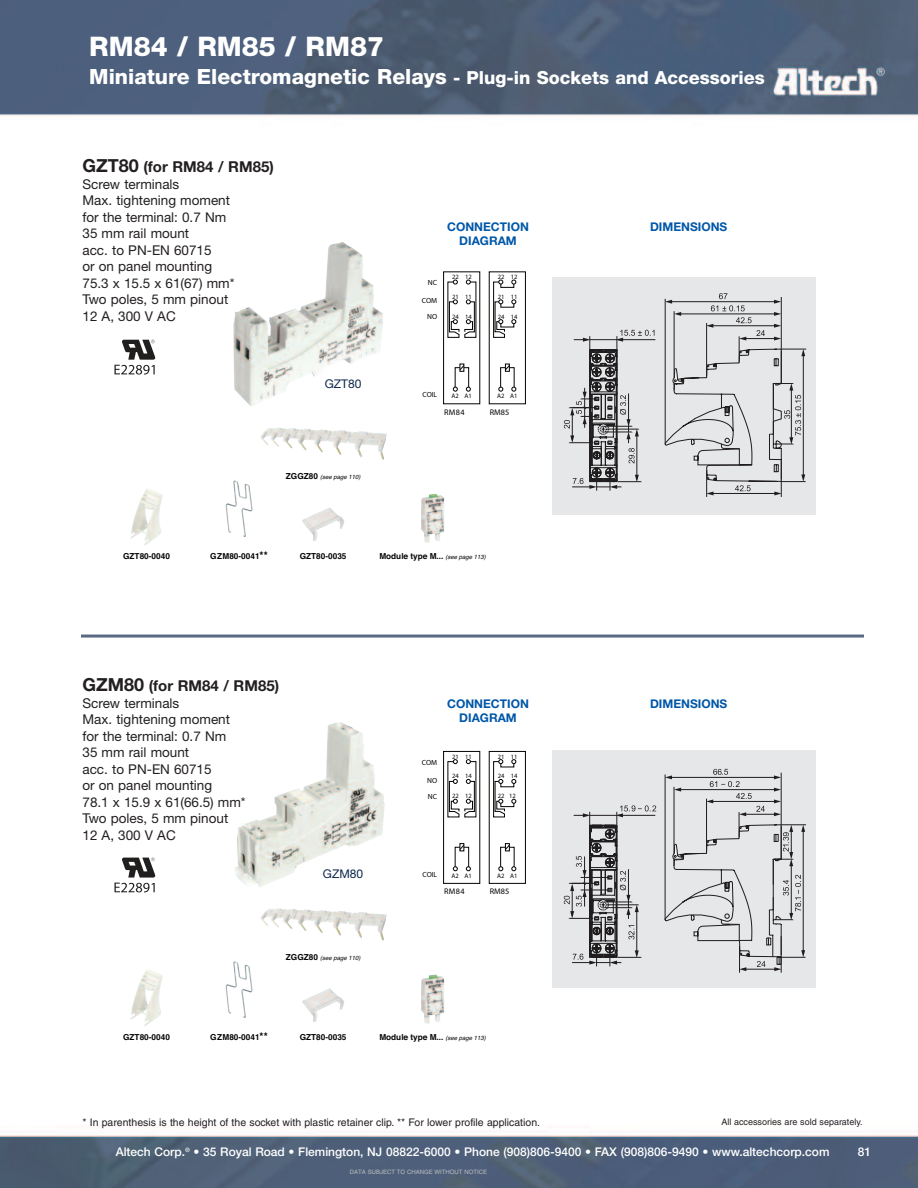
<style>
.page{position:relative;width:918px;height:1188px;background:#fff}
.page>*{position:absolute;margin:0;border:0;box-sizing:border-box;transform-origin:0 0}
.t1{font:800 27px "Helvetica Neue";color:#fff}
.t2{font:800 21px "Helvetica Neue";color:#fff}
.t3{font:700 15px "Helvetica Neue";color:#231f20}
.t4{font:13.5px/16.5px "Helvetica Neue";color:#231f20}
.t5{font:500 12px "Helvetica Neue";color:#fff}
.t6{font:700 12px/14.4px "Helvetica Neue";color:#0157a8;text-align:center}
.t7{font:12px "Helvetica Neue";color:#0f284c}
.t8{font:10.5px "Helvetica";color:#231f20}
.t9{font:9px "Helvetica";color:#231f20}
.t10{font:700 8.25px "Helvetica";color:#040503}
.t11{font:700 8.25px "Arial";letter-spacing:.025em;color:#040503}
.t12{font:700 7.5px/16.5px "Arial";color:#040503;text-align:right}
.t13{font:6.45px "Arial";color:#040503}
.t14{font:italic 6px "Helvetica";color:#040503}
.t15{font:6px "Helvetica";color:#bcbdc0}
.s1{font-size:18px}
.s2{font-weight:700;font-style:normal;font-size:8.25px}
.s3{font-size:10.5px}
.s4{font-weight:400;font-style:italic;font-size:6px}
</style>
<div class="page">
<img style="left:0;top:0;width:918px;height:1188px">
<div style="left:552px;top:277px;width:264px;height:238px;background:#e6e7e9"></div>
<div style="left:552px;top:750px;width:264px;height:238px;background:#e6e7e9"></div>
<img style="left:253px;top:722px;width:87px;height:99px">
<img style="left:269px;top:242px;width:72px;height:88px">
<img style="left:301px;top:508px;width:43px;height:33px">
<img style="left:226px;top:480px;width:10px;height:43px">
<img style="left:130px;top:488px;width:33px;height:58px">
<img style="left:421px;top:494px;width:23px;height:49px">
<img style="left:259px;top:427px;width:48px;height:24px">
<img style="left:301px;top:988px;width:43px;height:34px">
<img style="left:226px;top:961px;width:10px;height:42px">
<img style="left:130px;top:969px;width:33px;height:58px">
<img style="left:421px;top:975px;width:23px;height:49px">
<img style="left:259px;top:908px;width:48px;height:24px">
<div style="left:443px;top:271px;width:37px;height:133px;border:1px solid #040503"></div>
<div style="left:489px;top:271px;width:37px;height:133px;border:1px solid #040503"></div>
<svg style="left:447px;top:280px;width:30px;height:58px"></svg>
<svg style="left:511px;top:280px;width:5px;height:4px"></svg>
<svg style="left:511px;top:299px;width:5px;height:5px"></svg>
<svg style="left:511px;top:319px;width:5px;height:5px"></svg>
<div style="left:500px;top:284px;width:14px;height:4px;border:1px solid #040503"></div>
<svg style="left:493px;top:280px;width:12px;height:58px"></svg>
<svg style="left:453px;top:364px;width:18px;height:28px"></svg>
<div style="left:505px;top:364px;width:5px;height:8px;border:1px solid #040503"></div>
<svg style="left:498px;top:365px;width:18px;height:27px"></svg>
<div style="left:443px;top:751px;width:37px;height:133px;border:1px solid #040503"></div>
<div style="left:489px;top:751px;width:37px;height:133px;border:1px solid #040503"></div>
<svg style="left:447px;top:759px;width:30px;height:59px"></svg>
<svg style="left:511px;top:759px;width:5px;height:5px"></svg>
<svg style="left:511px;top:779px;width:5px;height:5px"></svg>
<svg style="left:511px;top:799px;width:5px;height:5px"></svg>
<div style="left:500px;top:803px;width:14px;height:4px;border:1px solid #040503"></div>
<svg style="left:493px;top:759px;width:12px;height:59px"></svg>
<svg style="left:453px;top:843px;width:18px;height:28px"></svg>
<div style="left:505px;top:843px;width:5px;height:8px;border:1px solid #040503"></div>
<svg style="left:498px;top:844px;width:18px;height:27px"></svg>
<hr style="left:618px;top:339px;width:37px;height:1px;background:#201d1e">
<svg style="left:564px;top:330px;width:90px;height:161px"></svg>
<svg style="left:664px;top:293px;width:142px;height:232px"></svg>
<svg style="left:564px;top:769px;width:242px;height:242px"></svg>
<hr style="left:81px;top:635px;width:783px;height:3px;background:#576983">
<svg style="left:114px;top:340px;width:41px;height:35px"></svg>
<svg style="left:114px;top:857px;width:41px;height:35px"></svg>
<h1 class="t1" style="left:89px;top:30px;width:296px">RM84 / RM85 / RM87</h1>
<h2 class="t2" style="left:89px;top:64px;width:677px">Miniature Electromagnetic Relays <span class="s1">- Plug-in Sockets and Accessories</span></h2>
<p class="t3" style="left:82px;top:162px;width:193px"><span class="s1">GZT80</span> (for RM84 / RM85)</p>
<p class="t4" style="left:82px;top:177px;width:153px">Screw terminals<br>Max. tightening moment for the terminal: 0.7 Nm<br>35 mm rail mount<br>acc. to PN-EN 60715<br>or on panel mounting<br>75.3 x 15.5 x 61(67) mm*<br>Two poles, 5 mm pinout<br>12 A, 300 V AC</p>
<p class="t7" style="left:325px;top:375px;width:38px">GZT80</p>
<p class="t14" style="left:286px;top:473px;width:76px"><span class="s2">ZGGZ80</span> (see page 110)</p>
<p class="t6" style="left:447px;top:220px;width:83px">CONNECTION<br>DIAGRAM</p>
<p class="t6" style="left:650px;top:220px;width:79px">DIMENSIONS</p>
<p class="t12" style="left:428px;top:275px;width:11px">NC</p>
<p class="t12" style="left:422px;top:293px;width:17px">COM<br>NO</p>
<p class="t13" style="left:452px;top:275px;width:21px">22 12</p>
<p class="t13" style="left:452px;top:294px;width:21px">21 11</p>
<p class="t13" style="left:452px;top:314px;width:21px">24 14</p>
<p class="t13" style="left:498px;top:275px;width:21px">22 12</p>
<p class="t13" style="left:498px;top:294px;width:21px">21 11</p>
<p class="t13" style="left:498px;top:314px;width:21px">24 14</p>
<p class="t12" style="left:422px;top:387px;width:16px">COIL</p>
<p class="t13" style="left:452px;top:394px;width:22px">A2 A1</p>
<p class="t13" style="left:497px;top:394px;width:22px">A2 A1</p>
<p class="t11" style="left:444px;top:409px;width:22px">RM84</p>
<p class="t11" style="left:490px;top:409px;width:21px">RM85</p>
<p class="t10" style="left:123px;top:549px;width:48px">GZT80-0040</p>
<p class="t10" style="left:210px;top:549px;width:59px">GZM80-0041<span class="s3">**</span></p>
<p class="t10" style="left:300px;top:549px;width:48px">GZT80-0035</p>
<p class="t10" style="left:379px;top:549px;width:108px">Module type M... <span class="s4">(see page 113)</span></p>
<p class="t3" style="left:82px;top:681px;width:198px"><span class="s1">GZM80</span> (for RM84 / RM85)</p>
<p class="t4" style="left:82px;top:696px;width:165px">Screw terminals<br>Max. tightening moment for the terminal: 0.7 Nm<br>35 mm rail mount<br>acc. to PN-EN 60715<br>or on panel mounting<br>78.1 x 15.9 x 61(66.5) mm*<br>Two poles, 5 mm pinout<br>12 A, 300 V AC</p>
<p class="t7" style="left:323px;top:865px;width:42px">GZM80</p>
<p class="t14" style="left:286px;top:953px;width:76px"><span class="s2">ZGGZ80</span> (see page 110)</p>
<p class="t6" style="left:447px;top:697px;width:83px">CONNECTION<br>DIAGRAM</p>
<p class="t6" style="left:650px;top:697px;width:79px">DIMENSIONS</p>
<p class="t12" style="left:422px;top:754px;width:17px">COM</p>
<p class="t12" style="left:427px;top:772px;width:12px;text-align:left">NO<br>NC</p>
<p class="t13" style="left:452px;top:754px;width:21px">21 11</p>
<p class="t13" style="left:452px;top:774px;width:21px">24 14</p>
<p class="t13" style="left:452px;top:794px;width:21px">22 12</p>
<p class="t13" style="left:498px;top:754px;width:21px">21 11</p>
<p class="t13" style="left:498px;top:774px;width:21px">24 14</p>
<p class="t13" style="left:498px;top:794px;width:20px">22 12</p>
<p class="t12" style="left:422px;top:866px;width:16px">COIL</p>
<p class="t13" style="left:452px;top:873px;width:22px">A2 A1</p>
<p class="t13" style="left:497px;top:873px;width:22px">A2 A1</p>
<p class="t11" style="left:444px;top:888px;width:22px">RM84</p>
<p class="t11" style="left:490px;top:888px;width:21px">RM85</p>
<p class="t10" style="left:123px;top:1030px;width:48px">GZT80-0040</p>
<p class="t10" style="left:210px;top:1030px;width:59px">GZM80-0041<span class="s3">**</span></p>
<p class="t10" style="left:300px;top:1030px;width:48px">GZT80-0035</p>
<p class="t10" style="left:379px;top:1030px;width:108px">Module type M... <span class="s4">(see page 113)</span></p>
<p class="t8" style="left:82px;top:1119px;width:459px">* In parenthesis is the height of the socket with plastic retainer clip. ** For lower profile application.</p>
<p class="t9" style="left:721px;top:1119px;width:143px">All accessories are sold separately.</p>
<p class="t5" style="left:116px;top:1145px;width:715px">Altech Corp.<sup>®</sup> • 35 Royal Road • Flemington, NJ 08822-6000 • Phone (908)806-9400 • FAX (908)806-9490 • www.altechcorp.com</p>
<p class="t5" style="left:858px;top:1145px;width:15px">81</p>
<p class="t15" style="left:350px;top:1169px;width:139px">DATA SUBJECT TO CHANGE WITHOUT NOTICE</p>
</div>
